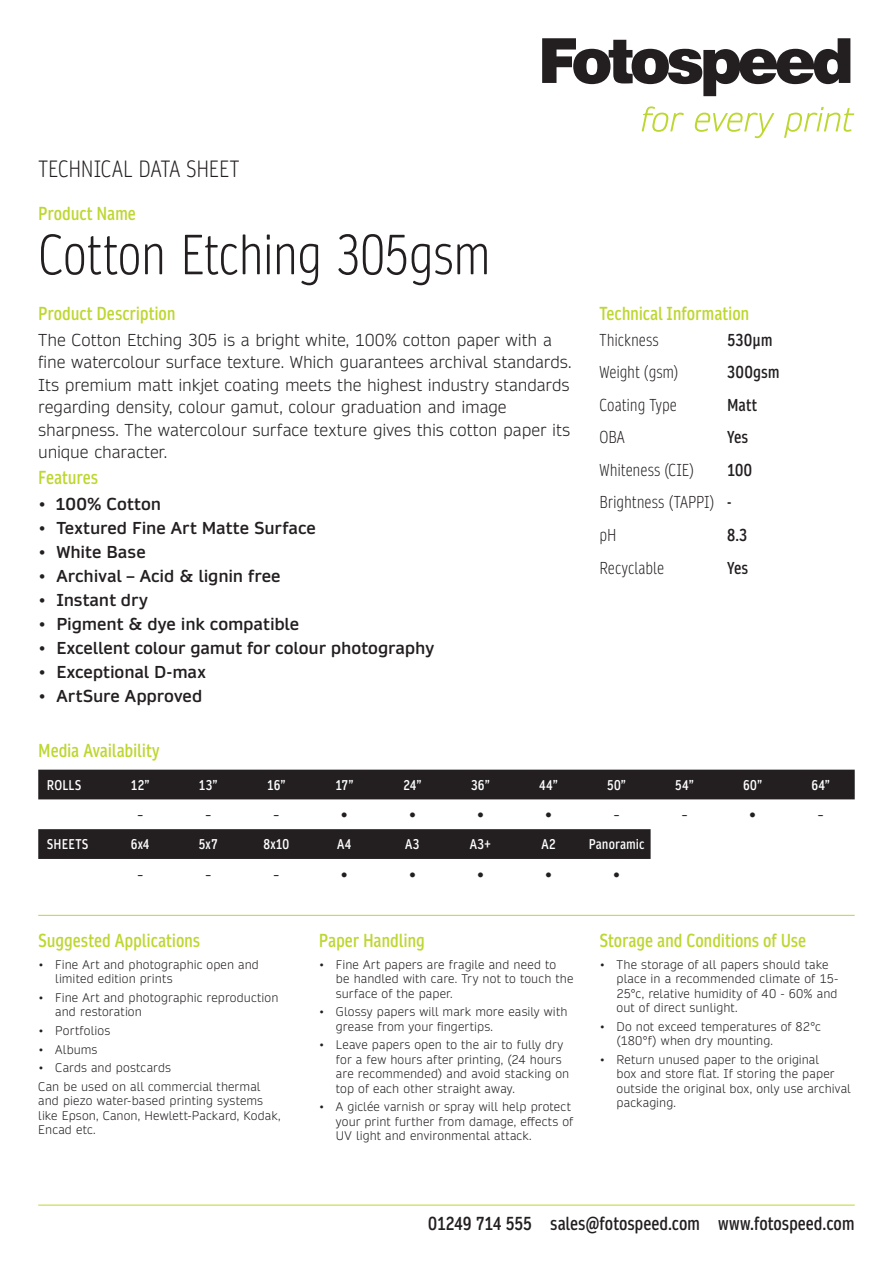
<style>
.page{position:relative;width:893px;height:1263px;background:#fff}
.page>*{position:absolute;margin:0;border:0;box-sizing:border-box;transform-origin:0 0}
.t1{font:300 condensed 54px "Daytona Pro";letter-spacing:-.015em;color:#231f20}
.t2{font:300 condensed 22.5px "Daytona Pro";letter-spacing:-.005em;color:#231f20}
.t3{font:600 condensed 18px "Daytona Pro";letter-spacing:-.01em;color:#bed630}
.t4{font:600 condensed 18px "Daytona Pro";color:#231f20}
.t5{font:600 18px "Daytona Pro";color:#231f20}
.t6{font:300 18px "Daytona Pro";color:#231f20}
.Product_Description{font:300 16.5px/22.5px "Daytona Pro";letter-spacing:-.005em;color:#231f20}
.t7{font:600 16.5px "Daytona Pro";color:#231f20}
.t8{font:300 condensed 16.5px "Daytona Pro";color:#231f20}
.t9{font:600 condensed 16.5px "Daytona Pro";letter-spacing:-.01em;color:#231f20}
.t10{font:600 condensed 13.5px "Daytona Pro";letter-spacing:.01em;color:#fff}
.Paper_handling{font:300 12px/14.4px "Daytona Pro";letter-spacing:.01em;color:#231f20}
.s1{font-weight:600}
</style>
<div class="page">
<hr style="left:38px;top:1205px;width:817px;height:1px;background:#bed630">
<hr style="left:38px;top:915px;width:817px;height:1px;background:#bed630">
<div style="left:38px;top:770px;width:817px;height:29px;background:#231f20"></div>
<svg style="left:642px;top:106px;width:212px;height:32px"></svg>
<svg style="left:542px;top:38px;width:308px;height:58px"></svg>
<div style="left:38px;top:829px;width:613px;height:30px;background:#231f20"></div>
<p class="t2" style="left:38px;top:154px;width:203px">TECHNICAL DATA SHEET</p>
<p class="t3" style="left:38px;top:201px;width:99px">Product Name</p>
<p class="t1" style="left:38px;top:220px;width:454px">Cotton Etching 305gsm</p>
<p class="t3" style="left:38px;top:302px;width:139px">Product Description</p>
<p class="Product_Description" style="left:38px;top:328px;width:535px">The Cotton Etching 305 is a bright white, 100% cotton paper with a fine watercolour surface texture. Which guarantees archival standards.<br>Its premium matt inkjet coating meets the highest industry standards regarding density, colour gamut, colour graduation and image sharpness. The watercolour surface texture gives this cotton paper its unique character.</p>
<p class="t7" style="left:38px;top:493px;width:124px">• 100% Cotton</p>
<p class="t7" style="left:38px;top:517px;width:279px">• Textured Fine Art Matte Surface</p>
<p class="t7" style="left:38px;top:541px;width:109px">• White Base</p>
<p class="t7" style="left:38px;top:565px;width:244px">• Archival – Acid &amp; lignin free</p>
<p class="t7" style="left:38px;top:589px;width:111px">• Instant dry</p>
<p class="t7" style="left:38px;top:613px;width:263px">• Pigment &amp; dye ink compatible</p>
<p class="t7" style="left:38px;top:637px;width:397px">• Excellent colour gamut for colour photography</p>
<p class="t7" style="left:38px;top:661px;width:169px">• Exceptional D-max</p>
<p class="t7" style="left:38px;top:685px;width:166px">• ArtSure Approved</p>
<p class="t3" style="left:38px;top:466px;width:61px">Features</p>
<p class="t3" style="left:38px;top:738px;width:123px">Media Availability</p>
<p class="t3" style="left:600px;top:302px;width:151px">Technical Information</p>
<p class="t8" style="left:600px;top:329px;width:61px">Thickness</p>
<p class="t9" style="left:727px;top:329px;width:47px">530μm</p>
<p class="t8" style="left:600px;top:362px;width:80px">Weight (gsm)</p>
<p class="t9" style="left:727px;top:361px;width:54px">300gsm</p>
<p class="t8" style="left:600px;top:394px;width:79px">Coating Type</p>
<p class="t9" style="left:727px;top:394px;width:31px">Matt</p>
<p class="t8" style="left:600px;top:427px;width:27px">OBA</p>
<p class="t9" style="left:727px;top:426px;width:23px">Yes</p>
<p class="t8" style="left:600px;top:459px;width:96px">Whiteness (CIE)</p>
<p class="t9" style="left:727px;top:459px;width:26px">100</p>
<p class="t8" style="left:600px;top:492px;width:133px">Brightness (TAPPI) <span class="s1">-</span></p>
<p class="t8" style="left:600px;top:524px;width:18px">pH</p>
<p class="t9" style="left:727px;top:524px;width:22px">8.3</p>
<p class="t8" style="left:600px;top:557px;width:66px">Recyclable</p>
<p class="t9" style="left:727px;top:557px;width:23px">Yes</p>
<p class="t10" style="left:47px;top:776px;width:36px">ROLLS</p>
<p class="t10" style="left:131px;top:776px;width:20px">12”</p>
<p class="t10" style="left:199px;top:776px;width:20px">13”</p>
<p class="t10" style="left:267px;top:776px;width:20px">16”</p>
<p class="t10" style="left:335px;top:776px;width:20px">17”</p>
<p class="t10" style="left:403px;top:776px;width:20px">24”</p>
<p class="t10" style="left:471px;top:776px;width:20px">36”</p>
<p class="t10" style="left:539px;top:776px;width:20px">44”</p>
<p class="t10" style="left:607px;top:776px;width:20px">50”</p>
<p class="t10" style="left:675px;top:776px;width:20px">54”</p>
<p class="t10" style="left:743px;top:776px;width:21px">60”</p>
<p class="t10" style="left:811px;top:776px;width:20px">64”</p>
<p class="t6" style="left:137px;top:803px;width:8px">-</p>
<p class="t6" style="left:205px;top:803px;width:8px">-</p>
<p class="t6" style="left:273px;top:803px;width:8px">-</p>
<p class="t5" style="left:340px;top:803px;width:10px">•</p>
<p class="t5" style="left:408px;top:803px;width:10px">•</p>
<p class="t5" style="left:476px;top:803px;width:10px">•</p>
<p class="t5" style="left:544px;top:803px;width:10px">•</p>
<p class="t6" style="left:613px;top:803px;width:8px">-</p>
<p class="t6" style="left:681px;top:803px;width:8px">-</p>
<p class="t5" style="left:748px;top:803px;width:10px">•</p>
<p class="t6" style="left:817px;top:803px;width:8px">-</p>
<p class="t10" style="left:47px;top:835px;width:43px">SHEETS</p>
<p class="t10" style="left:131px;top:835px;width:20px">6x4</p>
<p class="t10" style="left:199px;top:835px;width:20px">5x7</p>
<p class="t10" style="left:263px;top:835px;width:27px">8x10</p>
<p class="t10" style="left:337px;top:835px;width:16px">A4</p>
<p class="t10" style="left:405px;top:835px;width:16px">A3</p>
<p class="t10" style="left:470px;top:835px;width:23px">A3+</p>
<p class="t10" style="left:541px;top:835px;width:16px">A2</p>
<p class="t10" style="left:589px;top:835px;width:57px">Panoramic</p>
<p class="t6" style="left:137px;top:863px;width:8px">-</p>
<p class="t6" style="left:205px;top:863px;width:8px">-</p>
<p class="t6" style="left:273px;top:863px;width:8px">-</p>
<p class="t5" style="left:340px;top:862px;width:10px">•</p>
<p class="t5" style="left:408px;top:862px;width:10px">•</p>
<p class="t5" style="left:476px;top:862px;width:10px">•</p>
<p class="t5" style="left:544px;top:862px;width:10px">•</p>
<p class="t5" style="left:612px;top:862px;width:10px">•</p>
<p class="t3" style="left:38px;top:928px;width:163px">Suggested Applications</p>
<p class="t3" style="left:319px;top:928px;width:107px">Paper Handling</p>
<p class="t3" style="left:600px;top:928px;width:208px">Storage and Conditions of Use</p>
<p class="Paper_handling" style="left:55px;top:957px;width:205px;text-indent:-17px">• Fine Art and photographic open and limited edition prints</p>
<p class="Paper_handling" style="left:55px;top:990px;width:225px;text-indent:-17px">• Fine Art and photographic reproduction and restoration</p>
<p class="Paper_handling" style="left:38px;top:1023px;width:74px">• Portfolios</p>
<p class="Paper_handling" style="left:38px;top:1042px;width:61px">• Albums</p>
<p class="Paper_handling" style="left:38px;top:1061px;width:134px">• Cards and postcards</p>
<p class="Paper_handling" style="left:38px;top:1079px;width:244px">Can be used on all commercial thermal and piezo water-based printing systems like Epson, Canon, Hewlett-Packard, Kodak, Encad etc.</p>
<p class="Paper_handling" style="left:336px;top:957px;width:239px;text-indent:-17px">• Fine Art papers are fragile and need to<br>be handled with care. Try not to touch the surface of the paper.</p>
<p class="Paper_handling" style="left:336px;top:1005px;width:233px;text-indent:-17px">• Glossy papers will mark more easily with grease from your fingertips.</p>
<p class="Paper_handling" style="left:336px;top:1038px;width:235px;text-indent:-17px">• Leave papers open to the air to fully dry for a few hours after printing, (24 hours are recommended) and avoid stacking on top of each other straight away.</p>
<p class="Paper_handling" style="left:336px;top:1100px;width:239px;text-indent:-17px">• A giclée varnish or spray will help protect your print further from damage, effects of<br>UV light and environmental attack.</p>
<p class="Paper_handling" style="left:617px;top:957px;width:223px;text-indent:-17px">• The storage of all papers should take place in a recommended climate of 15- 25°c, relative humidity of 40 - 60% and out of direct sunlight.</p>
<p class="Paper_handling" style="left:617px;top:1019px;width:206px;text-indent:-17px">• Do not exceed temperatures of 82°c (180°f) when dry mounting.</p>
<p class="Paper_handling" style="left:617px;top:1052px;width:236px;text-indent:-17px">• Return unused paper to the original<br>box and store flat. If storing the paper outside the original box, only use archival packaging.</p>
<p class="t4" style="left:428px;top:1212px;width:428px">01249 714 555 sales@fotospeed.com www.fotospeed.com</p>
</div>
